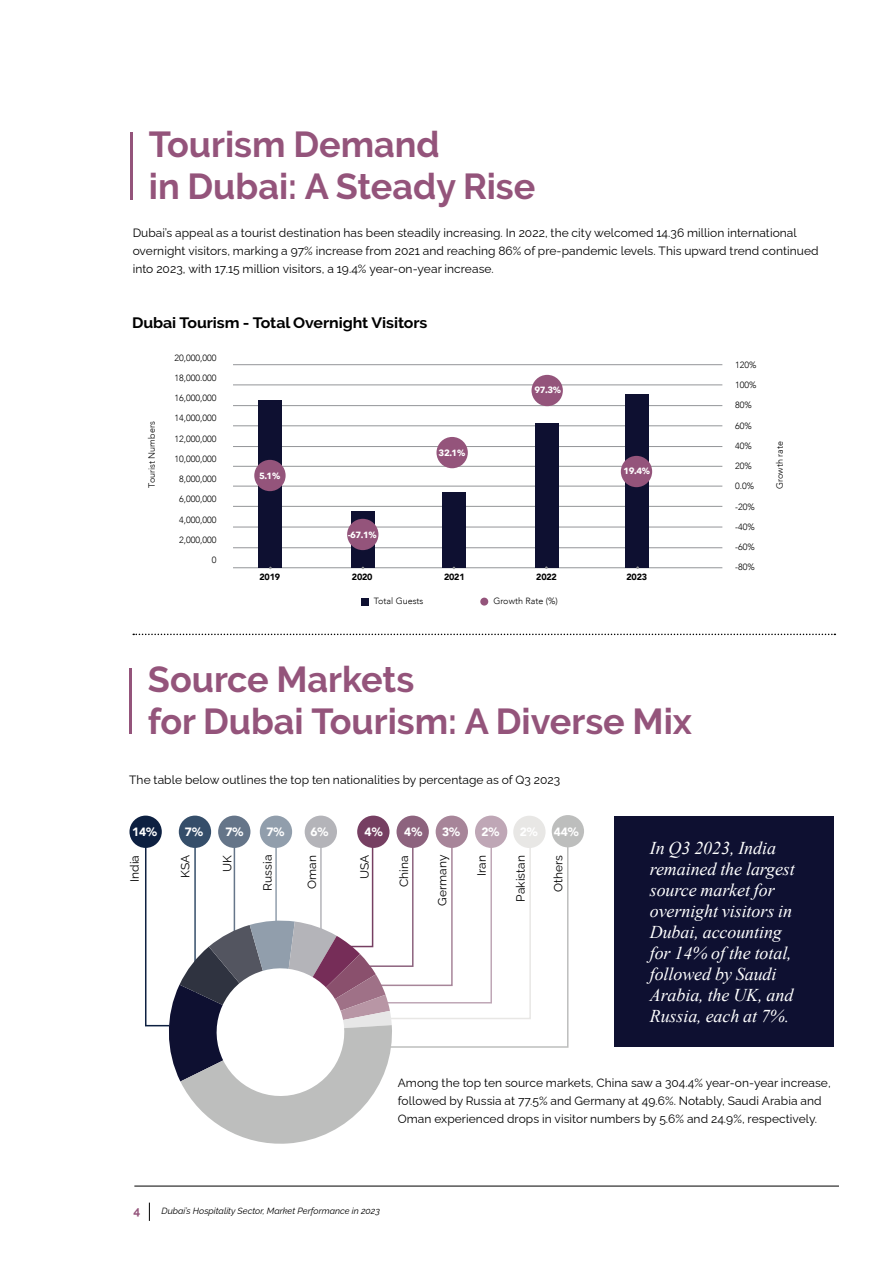
<style>
.page{position:relative;width:893px;height:1263px;background:#fff}
.page>*{position:absolute;margin:0;border:0;box-sizing:border-box;transform-origin:0 0}
.t1{font:700 36px/42px "Raleway";color:#94547b}
.t2{font:italic 18px/21px "Times New Roman";letter-spacing:-.005em;color:#fff}
.t3{font:700 15px "Raleway";letter-spacing:-.005em;color:#000;scale:1.06 1}
.t4{font:12px/18px "Raleway";letter-spacing:.005em;color:#000}
.t5{font:900 12px "Avenir";color:#fff}
.t6{font:700 12px "Raleway";color:#94547b}
.t7{font:300 9px "Avenir";color:#000}
.t8{font:italic 9px "Raleway";color:#000}
.t9{font:700 9px "Avenir Next";letter-spacing:-.05em;color:#fff}
.t10{font:900 9px "Avenir";letter-spacing:-.025em;color:#000}
</style>
<div class="page">
<hr style="left:134px;top:1186px;width:705px;height:1px;background:#000">
<svg style="left:149px;top:1202px;width:1px;height:19px"></svg>
<hr style="left:233px;top:567px;width:489px;height:1px;background:#939598">
<hr style="left:233px;top:547px;width:489px;height:1px;background:#939598">
<hr style="left:233px;top:527px;width:489px;height:1px;background:#939598">
<hr style="left:233px;top:506px;width:489px;height:1px;background:#939598">
<hr style="left:233px;top:486px;width:489px;height:1px;background:#939598">
<hr style="left:233px;top:466px;width:489px;height:1px;background:#939598">
<hr style="left:233px;top:446px;width:489px;height:1px;background:#939598">
<hr style="left:233px;top:426px;width:489px;height:1px;background:#939598">
<hr style="left:233px;top:405px;width:489px;height:1px;background:#939598">
<hr style="left:233px;top:364px;width:489px;height:1px;background:#939598">
<hr style="left:233px;top:385px;width:489px;height:1px;background:#939598">
<div style="left:259px;top:400px;width:23px;height:168px;background:#0e1031"></div>
<div style="left:351px;top:511px;width:23px;height:57px;background:#0e1031"></div>
<div style="left:442px;top:492px;width:23px;height:76px;background:#0e1031"></div>
<div style="left:535px;top:423px;width:23px;height:145px;background:#0e1031"></div>
<div style="left:625px;top:395px;width:24px;height:173px;background:#0e1031"></div>
<div style="left:361px;top:598px;width:8px;height:8px;background:#0e1031"></div>
<div style="left:480px;top:598px;width:8px;height:8px;background:#94547b;border-radius:50%"></div>
<hr style="left:130px;top:132px;width:3px;height:68px;background:#94547b">
<div style="left:615px;top:817px;width:219px;height:230px;background:#0e1031"></div>
<div style="left:129px;top:816px;width:33px;height:32px;background:#0d2041;border-radius:50%"></div>
<div style="left:552px;top:815px;width:32px;height:32px;background:#bdbebd;border-radius:50%"></div>
<div style="left:179px;top:816px;width:32px;height:32px;background:#354e6a;border-radius:50%"></div>
<div style="left:218px;top:816px;width:32px;height:32px;background:#657589;border-radius:50%"></div>
<div style="left:260px;top:816px;width:32px;height:32px;background:#919eac;border-radius:50%"></div>
<div style="left:305px;top:816px;width:32px;height:32px;background:#b4b4b9;border-radius:50%"></div>
<div style="left:357px;top:816px;width:32px;height:32px;background:#763f62;border-radius:50%"></div>
<div style="left:396px;top:816px;width:33px;height:32px;background:#8d637e;border-radius:50%"></div>
<div style="left:436px;top:816px;width:32px;height:32px;background:#a78599;border-radius:50%"></div>
<div style="left:475px;top:816px;width:32px;height:32px;background:#bfa7b6;border-radius:50%"></div>
<div style="left:513px;top:816px;width:33px;height:32px;background:#e8e7e5;border-radius:50%"></div>
<svg style="left:144px;top:825px;width:425px;height:319px"></svg>
<hr style="left:130px;top:669px;width:2px;height:65px;background:#94547b">
<svg style="left:133px;top:634px;width:702px;height:1px"></svg>
<div style="left:621px;top:456px;width:31px;height:31px;background:#94547b;border-radius:50%"></div>
<div style="left:531px;top:375px;width:32px;height:31px;background:#94547b;border-radius:50%"></div>
<div style="left:436px;top:437px;width:32px;height:31px;background:#94547b;border-radius:50%"></div>
<div style="left:347px;top:519px;width:31px;height:31px;background:#94547b;border-radius:50%"></div>
<div style="left:254px;top:460px;width:32px;height:31px;background:#94547b;border-radius:50%"></div>
<h1 class="t1" style="left:149px;top:123px;width:388px">Tourism Demand<br>in Dubai: A Steady Rise</h1>
<p class="t4" style="left:133px;top:223px;width:687px">Dubai’s appeal as a tourist destination has been steadily increasing. In 2022, the city welcomed 14.36 million international overnight visitors, marking a 97% increase from 2021 and reaching 86% of pre-pandemic levels. This upward trend continued into 2023, with 17.15 million visitors, a 19.4% year-on-year increase.</p>
<p class="t3" style="left:132px;top:315px;width:280px">Dubai Tourism - Total Overnight Visitors</p>
<p class="t7" style="left:146px;top:487px;width:67px;rotate:-90deg">Tourist Numbers</p>
<p class="t7" style="left:174px;top:352px;width:44px">20,000,000</p>
<p class="t7" style="left:174px;top:372px;width:44px">18,000.000</p>
<p class="t7" style="left:174px;top:393px;width:44px">16,000,000</p>
<p class="t7" style="left:174px;top:413px;width:44px">14,000,000</p>
<p class="t7" style="left:174px;top:433px;width:44px">12,000,000</p>
<p class="t7" style="left:174px;top:453px;width:44px">10,000,000</p>
<p class="t7" style="left:179px;top:474px;width:39px">8,000,000</p>
<p class="t7" style="left:179px;top:494px;width:39px">6,000,000</p>
<p class="t7" style="left:179px;top:514px;width:39px">4,000,000</p>
<p class="t7" style="left:179px;top:534px;width:39px">2,000,000</p>
<p class="t7" style="left:212px;top:555px;width:6px">0</p>
<p class="t9" style="left:259px;top:468px;width:23px">5.1%</p>
<p class="t9" style="left:348px;top:527px;width:31px">-67.1%</p>
<p class="t9" style="left:439px;top:445px;width:28px">32.1%</p>
<p class="t9" style="left:535px;top:382px;width:28px">97.3%</p>
<p class="t9" style="left:623px;top:463px;width:28px">19.4%</p>
<p class="t10" style="left:259px;top:569px;width:22px">2019</p>
<p class="t10" style="left:352px;top:569px;width:22px">2020</p>
<p class="t10" style="left:444px;top:569px;width:22px">2021</p>
<p class="t10" style="left:536px;top:569px;width:22px">2022</p>
<p class="t10" style="left:626px;top:569px;width:22px">2023</p>
<p class="t7" style="left:374px;top:596px;width:51px">Total Guests</p>
<p class="t7" style="left:493px;top:596px;width:66px">Growth Rate (%)</p>
<h1 class="t1" style="left:148px;top:658px;width:545px">Source Markets<br>for Dubai Tourism: A Diverse Mix</h1>
<p class="t4" style="left:129px;top:770px;width:432px">The table below outlines the top ten nationalities by percentage as of Q3 2023</p>
<p class="t5" style="left:132px;top:822px;width:27px">14%</p>
<p class="t5" style="left:185px;top:822px;width:19px">7%</p>
<p class="t5" style="left:225px;top:822px;width:19px">7%</p>
<p class="t5" style="left:266px;top:822px;width:19px">7%</p>
<p class="t5" style="left:310px;top:822px;width:19px">6%</p>
<p class="t5" style="left:365px;top:822px;width:19px">4%</p>
<p class="t5" style="left:404px;top:822px;width:19px">4%</p>
<p class="t5" style="left:442px;top:822px;width:19px">3%</p>
<p class="t5" style="left:482px;top:822px;width:19px">2%</p>
<p class="t5" style="left:520px;top:822px;width:19px">2%</p>
<p class="t5" style="left:554px;top:822px;width:27px">44%</p>
<p class="t7" style="left:735px;top:359px;width:23px">120%</p>
<p class="t7" style="left:735px;top:380px;width:23px">100%</p>
<p class="t7" style="left:735px;top:400px;width:18px">80%</p>
<p class="t7" style="left:735px;top:420px;width:18px">60%</p>
<p class="t7" style="left:735px;top:440px;width:18px">40%</p>
<p class="t7" style="left:735px;top:461px;width:18px">20%</p>
<p class="t7" style="left:735px;top:481px;width:21px">0.0%</p>
<p class="t7" style="left:735px;top:501px;width:21px">-20%</p>
<p class="t7" style="left:735px;top:521px;width:21px">-40%</p>
<p class="t7" style="left:735px;top:542px;width:21px">-60%</p>
<p class="t7" style="left:735px;top:562px;width:21px">-80%</p>
<p class="t7" style="left:774px;top:489px;width:49px;rotate:-90deg">Growth rate</p>
<p class="t4" style="left:175px;top:878px;width:24px;rotate:-90deg">KSA</p>
<p class="t4" style="left:354px;top:879px;width:26px;rotate:-90deg">USA</p>
<p class="t4" style="left:124px;top:882px;width:28px;rotate:-90deg">India</p>
<p class="t4" style="left:432px;top:905px;width:52px;rotate:-90deg">Germany</p>
<p class="t4" style="left:471px;top:876px;width:22px;rotate:-90deg">Iran</p>
<p class="t4" style="left:217px;top:872px;width:18px;rotate:-90deg">UK</p>
<p class="t4" style="left:257px;top:890px;width:37px;rotate:-90deg">Russia</p>
<p class="t4" style="left:302px;top:889px;width:35px;rotate:-90deg">Oman</p>
<p class="t4" style="left:394px;top:887px;width:33px;rotate:-90deg">China</p>
<p class="t4" style="left:510px;top:901px;width:48px;rotate:-90deg">Pakistan</p>
<p class="t4" style="left:548px;top:892px;width:39px;rotate:-90deg">Others</p>
<h2 class="t2" style="left:650px;top:837px;width:147px">In Q3 2023, India remained the largest source market for overnight visitors in<br>Dubai, accounting for 14% of the total, followed by Saudi<br>Arabia, the UK, and<br>Russia, each at 7%.</h2>
<p class="t4" style="left:398px;top:1072px;width:434px">Among the top ten source markets, China saw a 304.4% year-on-year increase, followed by Russia at 77.5% and Germany at 49.6%. Notably, Saudi Arabia and<br>Oman experienced drops in visitor numbers by 5.6% and 24.9%, respectively.</p>
<p class="t6" style="left:133px;top:1204px;width:8px">4</p>
<p class="t8" style="left:162px;top:1204px;width:220px">Dubai’s Hospitality Sector, Market Performance in 2023</p>
</div>
